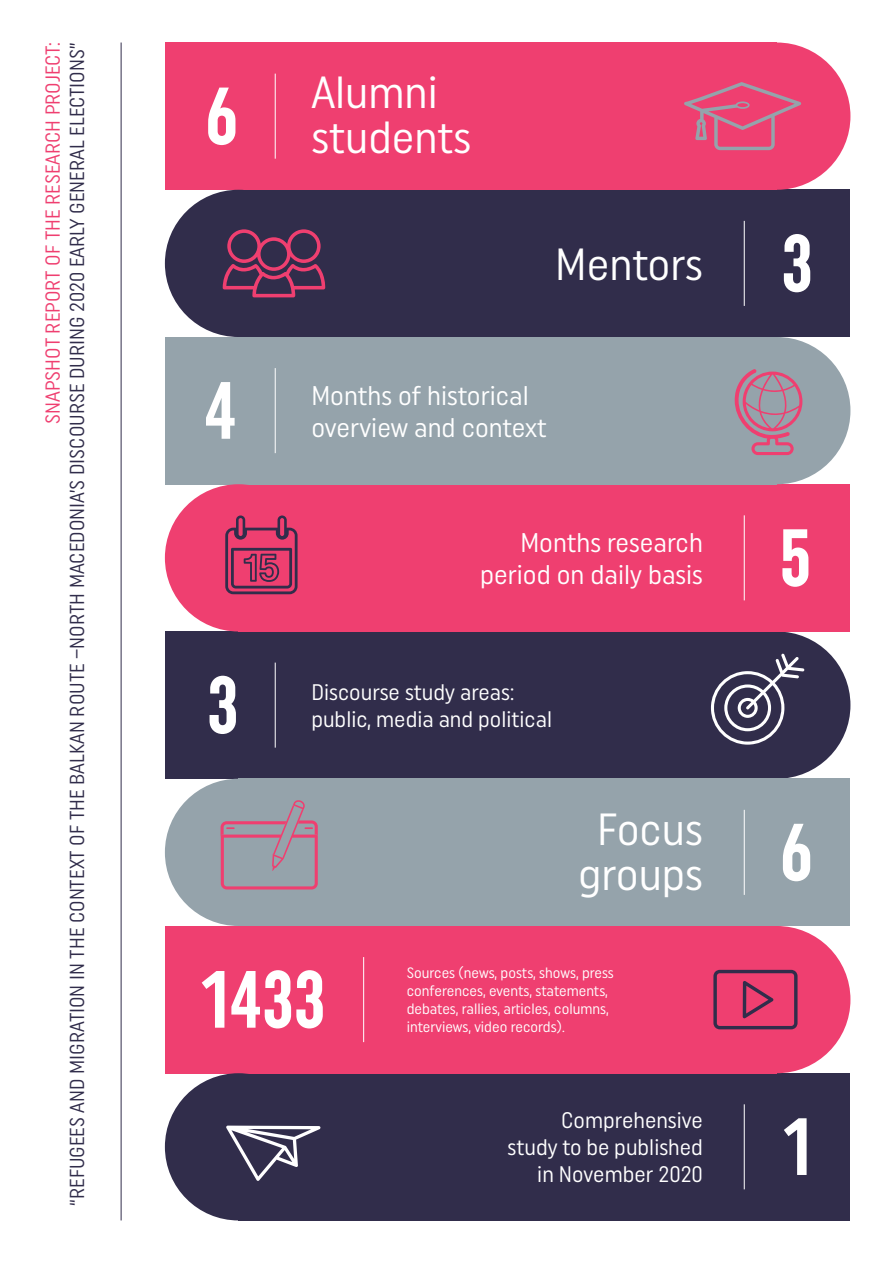
<style>
.page{position:relative;width:893px;height:1263px;background:#fff}
.page>*{position:absolute;margin:0;border:0;box-sizing:border-box;transform-origin:0 0}
.t1{font:81px "Uniform Pro Xcon Bld";color:#fff}
.t2{font:45px/45px "Uniform Pro Con";color:#fff}
.t3{font:27px/32.4px "Uniform Pro Con";color:#fff;text-align:right}
.t4{font:22.5px/27px "Uniform Pro Con";color:#fff}
.t5{font:20.25px "Uniform Pro Con";color:#312d4b}
.t6{font:20.25px "Uniform Pro Con";color:#ef3f70}
.t7{font:15px/18px "Uniform Pro Con";color:#fff}
.s1{font-family:"Uniform Pro Xcon Bld";font-size:81px}
</style>
<div class="page">
<div style="left:165px;top:631px;width:612px;height:148px;background:#312d4b"></div>
<div style="left:238px;top:190px;width:612px;height:147px;background:#312d4b"></div>
<div style="left:238px;top:1073px;width:612px;height:147px;background:#312d4b"></div>
<div style="left:165px;top:43px;width:612px;height:147px;background:#ef3f70"></div>
<div style="left:165px;top:926px;width:612px;height:147px;background:#ef3f70"></div>
<div style="left:703px;top:43px;width:147px;height:147px;background:#ef3f70;border-radius:50%"></div>
<div style="left:703px;top:631px;width:147px;height:148px;background:#312d4b;border-radius:50%"></div>
<div style="left:703px;top:926px;width:147px;height:147px;background:#ef3f70;border-radius:50%"></div>
<div style="left:165px;top:190px;width:147px;height:147px;background:#312d4b;border-radius:50%"></div>
<div style="left:165px;top:779px;width:147px;height:147px;background:#95a3ab;border-radius:50%"></div>
<div style="left:165px;top:1073px;width:147px;height:147px;background:#312d4b;border-radius:50%"></div>
<div style="left:238px;top:779px;width:612px;height:147px;background:#95a3ab"></div>
<hr style="left:121px;top:43px;width:1px;height:1177px;background:#312d4b">
<hr style="left:275px;top:74px;width:1px;height:85px;background:#fff">
<hr style="left:744px;top:221px;width:1px;height:85px;background:#fff">
<hr style="left:275px;top:663px;width:1px;height:85px;background:#fff">
<hr style="left:744px;top:810px;width:1px;height:85px;background:#fff">
<hr style="left:744px;top:1104px;width:1px;height:85px;background:#fff">
<hr style="left:363px;top:957px;width:1px;height:85px;background:#fff">
<svg style="left:713px;top:970px;width:84px;height:59px"></svg>
<svg style="left:223px;top:229px;width:103px;height:68px"></svg>
<svg style="left:684px;top:82px;width:117px;height:68px"></svg>
<svg style="left:226px;top:1125px;width:95px;height:56px"></svg>
<svg style="left:221px;top:800px;width:97px;height:89px"></svg>
<svg style="left:711px;top:653px;width:93px;height:92px"></svg>
<div style="left:238px;top:484px;width:612px;height:147px;background:#ef3f70"></div>
<div style="left:165px;top:337px;width:612px;height:147px;background:#95a3ab"></div>
<div style="left:703px;top:337px;width:147px;height:147px;background:#95a3ab;border-radius:50%"></div>
<div style="left:165px;top:484px;width:147px;height:147px;background:#ef3f70;border-radius:50%"></div>
<hr style="left:275px;top:368px;width:1px;height:85px;background:#fff">
<hr style="left:744px;top:515px;width:1px;height:85px;background:#fff">
<svg style="left:225px;top:515px;width:73px;height:79px"></svg>
<svg style="left:735px;top:369px;width:67px;height:86px"></svg>
<h3 class="t6" style="left:40px;top:424px;width:383px;rotate:-90deg">SNAPSHOT REPORT OF THE RESEARCH PROJECT:</h3>
<h3 class="t5" style="left:65px;top:1205px;width:1164px;rotate:-90deg">“REFUGEES AND MIGRATION IN THE CONTEXT OF THE BALKAN ROUTE –NORTH MACEDONIA’S DISCOURSE DURING 2020 EARLY GENERAL ELECTIONS”</h3>
<h1 class="t1" style="left:205px;top:67px;width:34px">6</h1>
<h1 class="t1" style="left:204px;top:362px;width:34px">4</h1>
<h1 class="t1" style="left:207px;top:656px;width:33px">3</h1>
<h2 class="t2" style="left:311px;top:68px;width:162px">Alumni students</h2>
<h2 class="t2" style="left:555px;top:241px;width:259px">Mentors <span class="s1">3</span></h2>
<h3 class="t3" style="left:311px;top:378px;width:219px">Months of historical</h3>
<h3 class="t3" style="left:311px;top:411px;width:237px">overview and context</h3>
<h3 class="t3" style="left:480px;top:525px;width:224px">Months research period on daily basis</h3>
<h1 class="t1" style="left:779px;top:509px;width:33px">5</h1>
<h3 class="t4" style="left:311px;top:678px;width:242px">Discourse study areas: public, media and political</h3>
<h2 class="t2" style="left:578px;top:806px;width:236px;text-indent:19px">Focus groups <sup>6</sup></h2>
<h1 class="t1" style="left:201px;top:951px;width:126px">1433</h1>
<p class="t7" style="left:407px;top:964px;width:209px">Sources (news, posts, shows, press conferences, events, statements, debates, rallies, articles, columns, interviews, video records).</p>
<h3 class="t4" style="left:507px;top:1106px;width:197px;text-align:right">Comprehensive study to be published in November 2020</h3>
<h1 class="t1" style="left:783px;top:1098px;width:30px">1</h1>
</div>
